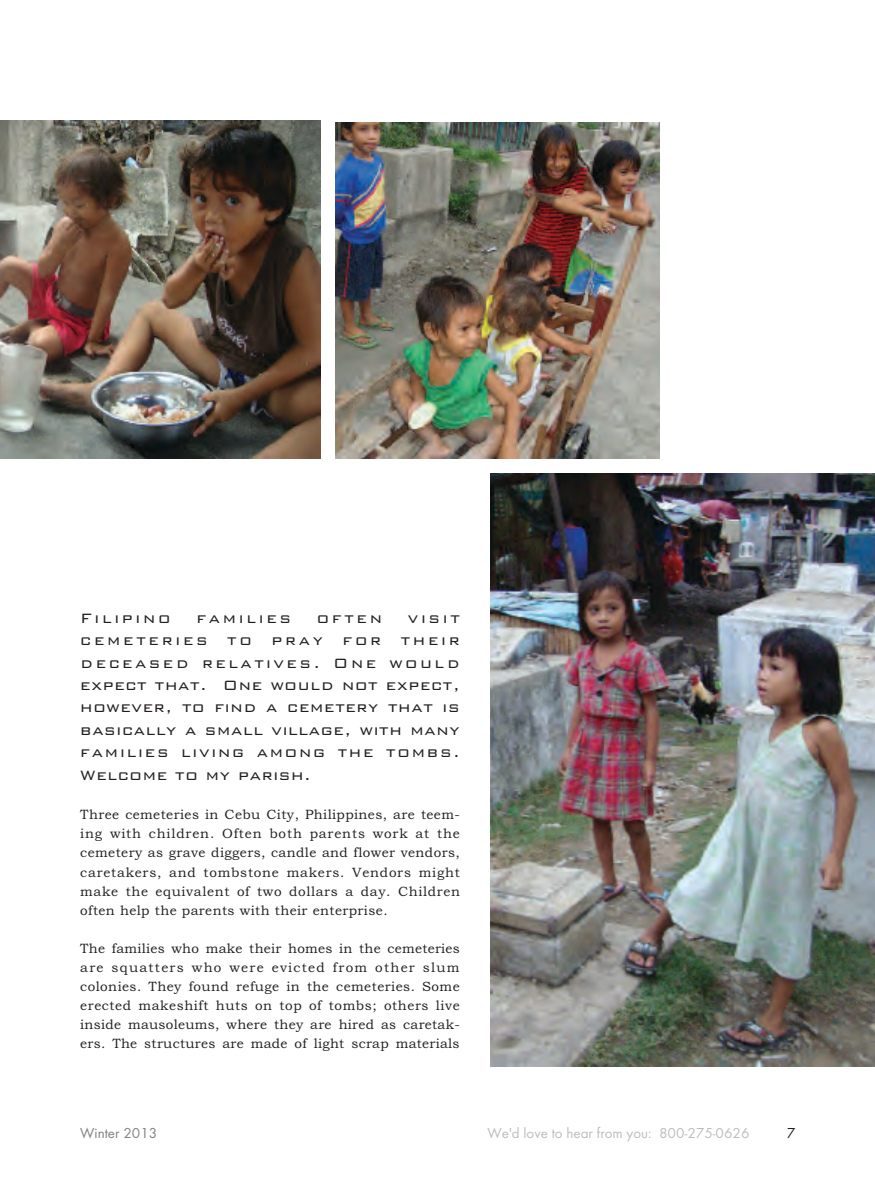
<style>
.page{position:relative;width:875px;height:1187px;background:#fff}
.page>*{position:absolute;margin:0;border:0;box-sizing:border-box;transform-origin:0 0}
.t1{font:300 18px/22.4px "Bank Gothic";letter-spacing:.1em;color:#231f20;text-align:justify}
.t2{font:300 18px "Bank Gothic";letter-spacing:.15em;color:#231f20}
.t3{font:15px "Futura T";color:#bcbdc0}
.t4{font:15px "Futura T";color:#808285}
.t5{font:15px "Futura T";color:#231f20}
.t6{font:13.5px/19px "Bookman Old Style";letter-spacing:.025em;color:#231f20;text-align:justify}
</style>
<div class="page">
<img style="left:0;top:121px;width:320px;height:337px">
<img style="left:335px;top:122px;width:324px;height:336px">
<img style="left:491px;top:473px;width:384px;height:593px">
<h1 class="t2" style="left:80px;top:604px;width:92px">Filipino</h1>
<h1 class="t2" style="left:196px;top:604px;width:96px">families</h1>
<h1 class="t1" style="left:317px;top:605px;width:67px">often</h1>
<h1 class="t1" style="left:80px;top:605px;width:381px;text-indent:328px">visit cemeteries to pray for their deceased relatives. One would expect that. One would not expect, however, to find a cemetery that is basically a small village, with many families living among the tombs.<br>Welcome to my parish.</h1>
<p class="t6" style="left:80px;top:805px;width:381px">Three cemeteries in Cebu City, Philippines, are teem&shy;ing with children. Often both parents work at the cemetery as grave diggers, candle and flower vendors, caretakers, and tombstone makers. Vendors might make the equivalent of two dollars a day. Children often help the parents with their enterprise.</p>
<p class="t6" style="left:80px;top:938px;width:381px">The families who make their homes in the cemeteries are squatters who were evicted from other slum colonies. They found refuge in the cemeteries. Some erected makeshift huts on top of tombs; others live inside mausoleums, where they are hired as caretak&shy;ers. The structures are made of light scrap materials</p>
<p class="t4" style="left:80px;top:1123px;width:79px">Winter 2013</p>
<p class="t3" style="left:487px;top:1123px;width:264px">We'd love to hear from you: 800-275-0626</p>
<p class="t5" style="left:787px;top:1124px;width:10px">7</p>
</div>
